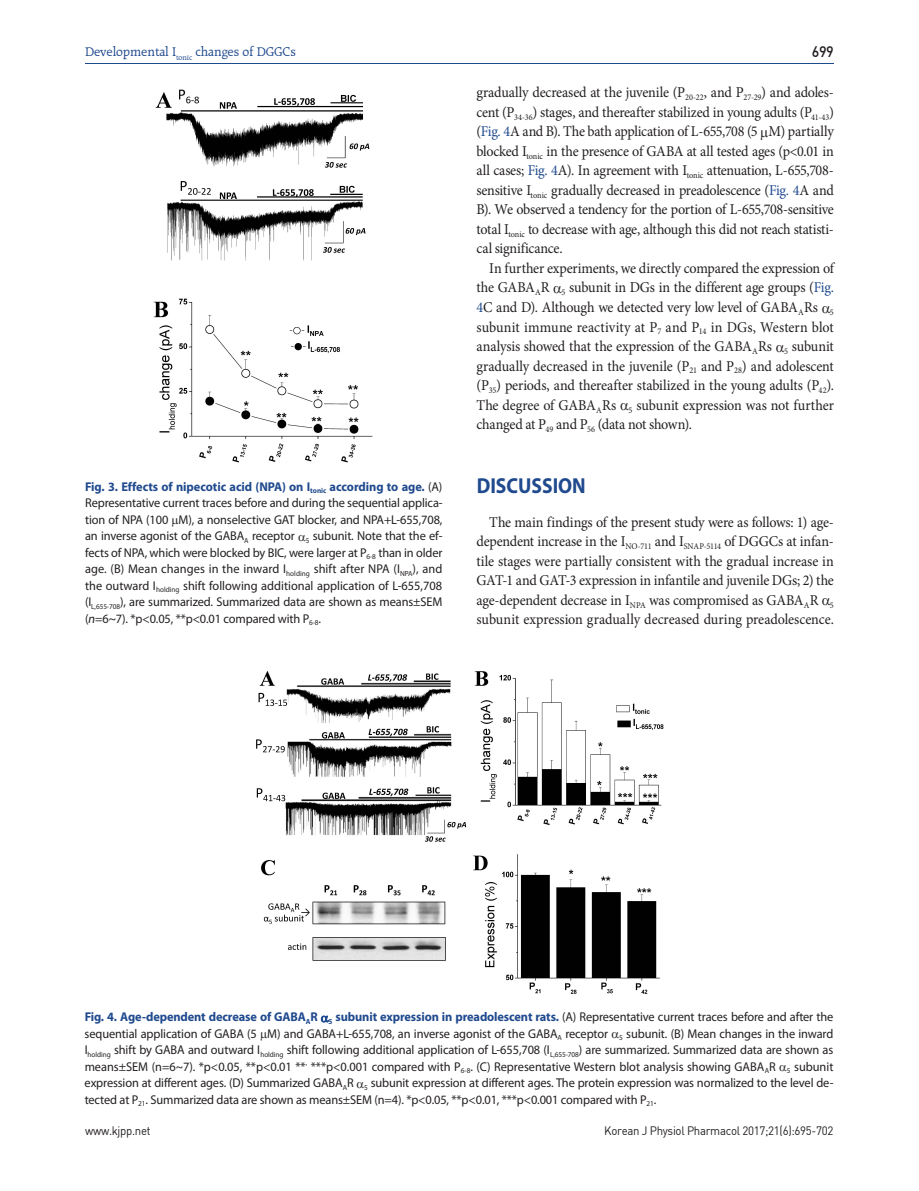
<style>
.page{position:relative;width:919px;height:1191px;background:#fff}
.page>*{position:absolute;margin:0;border:0;box-sizing:border-box;transform-origin:0 0}
.t1{font:700 21.75px "Myriad Pro";color:#204a8e;scale:.9 1}
.t2{font:15px/19.5px "Minion Pro";letter-spacing:-.01em;color:#231f20;text-align:justify;scale:.94 1}
.t3{font:15px "Dinmed";color:#231f20;scale:.95 1}
.t4{font:13.5px "Raleigh BT";letter-spacing:-.01em;color:#204a8e}
.t5{font:12.75px/16.5px "Myriad Pro";letter-spacing:-.01em;color:#231f20;text-align:justify}
.t6{font:12px "Dinreg";letter-spacing:-.025em;color:#231f20;scale:.95 1}
.t7{font:7.5px "Myriad Pro";color:#231f20}
.s1{font-weight:700;color:#204a8e}
.s2{font-style:italic}
.s3{color:#204a8e}
</style>
<div class="page">
<hr style="left:85px;top:64px;width:748px;height:1px;background:#204a8e">
<img style="left:153px;top:89px;width:220px;height:374px">
<img style="left:256px;top:671px;width:408px;height:323px">
<svg style="left:320px;top:1015px;width:9px;height:8px"></svg>
<p class="t4" style="left:85px;top:43px;width:212px">Developmental I<sub>tonic</sub> changes of DGGCs</p>
<p class="t5" style="left:85px;top:478px;width:359px"><span class="s1">Fig. 3. Effects of nipecotic acid (NPA) on I</span><sub>tonic</sub> <span class="s1">according to age.</span> (A)<br>Representative current traces before and during the sequential applica&shy;tion of NPA (100 M), a nonselective GAT blocker, and NPA+L-655,708, an inverse agonist of the GABA<sub>A</sub> receptor <sub>5</sub> subunit. Note that the ef&shy;fects of NPA, which were blocked by BIC, were larger at P<sub>6-8</sub> than in older age. (B) Mean changes in the inward I<sub>holding</sub> shift after NPA (I<sub>NPA</sub>), and the outward I<sub>holding</sub> shift following additional application of L-655,708 (I<sub>L,655-708</sub>), are summarized. Summarized data are shown as means±SEM (<span class="s2">n</span>=6~7). *p&lt;0.05, **p&lt;0.01 compared with P<sub>6-8</sub>.</p>
<p class="t3" style="left:811px;top:42px;width:25px">699</p>
<p class="t2" style="left:476px;top:83px;width:382px">gradually decreased at the juvenile (P<sub>20-22</sub>, and P<sub>27-29</sub>) and adoles&shy;cent (P<sub>34-36</sub>) stages, and thereafter stabilized in young adults (P<sub>41-43</sub>) (<span class="s3">Fig. 4</span>A and B). The bath application of L-655,708 (5 M) partially blocked I<sub>tonic</sub> in the presence of GABA at all tested ages (p&lt;0.01 in all cases; <span class="s3">Fig. 4</span>A). In agreement with I<sub>tonic</sub> attenuation, L-655,708- sensitive I<sub>tonic</sub> gradually decreased in preadolescence (<span class="s3">Fig. 4</span>A and B). We observed a tendency for the portion of L-655,708-sensitive total I<sub>tonic</sub> to decrease with age, although this did not reach statisti&shy;cal significance.</p>
<p class="t2" style="left:476px;top:258px;width:382px;text-indent:13px">In further experiments, we directly compared the expression of the GABA<sub>A</sub>R <sub>5</sub> subunit in DGs in the different age groups (<span class="s3">Fig.<br>4</span>C and D). Although we detected very low level of GABA<sub>A</sub>Rs <sub>5 </sub>subunit immune reactivity at P<sub>7</sub> and P<sub>14</sub> in DGs, Western blot analysis showed that the expression of the GABA<sub>A</sub>Rs <sub>5</sub> subunit gradually decreased in the juvenile (P<sub>21</sub> and P<sub>28</sub>) and adolescent (P<sub>35</sub>) periods, and thereafter stabilized in the young adults (P<sub>42</sub>).<br>The degree of GABA<sub>A</sub>Rs <sub>5</sub> subunit expression was not further changed at P<sub>49</sub> and P<sub>56</sub> (data not shown).</p>
<h1 class="t1" style="left:476px;top:472px;width:123px">DISCUSSION</h1>
<p class="t2" style="left:476px;top:512px;width:381px;text-indent:13px">The main findings of the present study were as follows: 1) age&shy;dependent increase in the I<sub>NO-711</sub> and I<sub>SNAP-5114</sub> of DGGCs at infan&shy;tile stages were partially consistent with the gradual increase in GAT-1 and GAT-3 expression in infantile and juvenile DGs; 2) the age-dependent decrease in I<sub>NPA</sub> was compromised as GABA<sub>A</sub>R <sub>5 </sub>subunit expression gradually decreased during preadolescence.</p>
<p class="t5" style="left:85px;top:1008px;width:750px"><span class="s1">Fig. 4. Age-dependent decrease of GABA</span><sub>A</sub><span class="s1">R</span> <sub>5</sub> <span class="s1">subunit expression in preadolescent rats.</span> (A) Representative current traces before and after the sequential application of GABA (5 M) and GABA+L-655,708, an inverse agonist of the GABA<sub>A</sub> receptor <sub>5</sub> subunit. (B) Mean changes in the inward I<sub>holding</sub> shift by GABA and outward I<sub>holding</sub> shift following additional application of L-655,708 (I<sub>L,655-708</sub>) are summarized. Summarized data are shown as means±SEM (n=6~7). *p&lt;0.05, **p&lt;0.01 ** ***p&lt;0.001 compared with P<sub>6-8</sub>. (C) Representative Western blot analysis showing GABA<sub>A</sub>R <sub>5</sub> subunit</p>
<p class="t7" style="left:306px;top:1057px;width:3px">,</p>
<p class="t5" style="left:85px;top:1074px;width:750px">expression at different ages. (D) Summarized GABA<sub>A</sub>R <sub>5</sub> subunit expression at different ages. The protein expression was normalized to the level de&shy;tected at P<sub>21</sub>. Summarized data are shown as means±SEM (n=4). *p&lt;0.05, **p&lt;0.01, ***p&lt;0.001 compared with P<sub>21</sub>.</p>
<p class="t6" style="left:85px;top:1123px;width:70px">www.kjpp.net</p>
<p class="t6" style="left:604px;top:1123px;width:243px">Korean J Physiol Pharmacol 2017;21(6):695-702</p>
</div>
